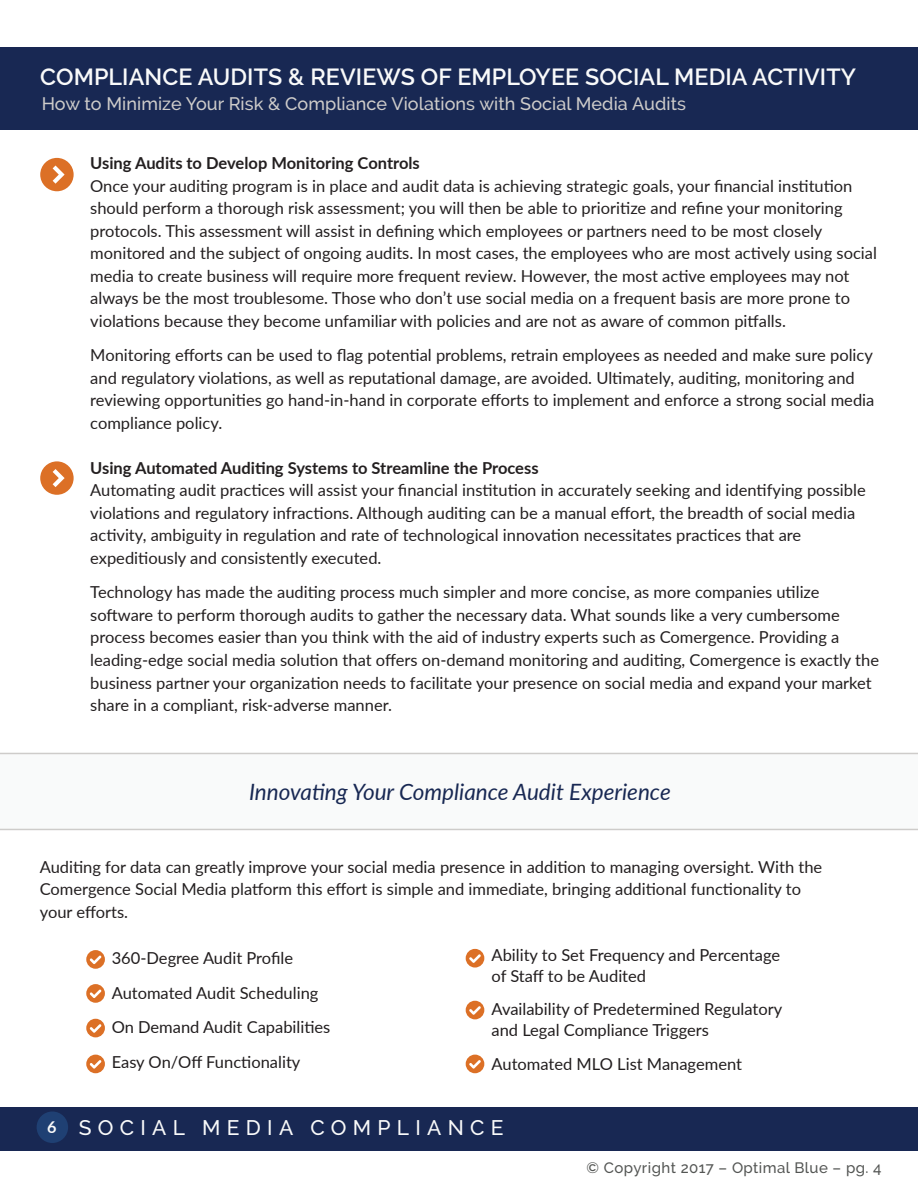
<style>
.page{position:relative;width:918px;height:1188px;background:#fff}
.page>*{position:absolute;margin:0;border:0;box-sizing:border-box;transform-origin:0 0}
.t1{font:600 23.25px "Raleway";letter-spacing:.005em;color:#f9fafa}
.t2{font:italic 22.5px "Lato";color:#182853}
.t3{font:500 21px "Raleway";letter-spacing:.3em;color:#f9fafa}
.t4{font:500 18px "Raleway";letter-spacing:.005em;color:#ceccca}
.t5{font:16.5px/22.5px "Lato";color:#231f20}
.t6{font:16.5px/34.5px "Lato";color:#211d1e}
.t7{font:700 16.5px "Lato";color:#231f20}
.t8{font:500 15px "Raleway";letter-spacing:.03em;color:#545654}
.s1{font-family:"Lato";font-weight:700;font-size:16.2px}
</style>
<div class="page">
<svg style="left:0;top:753px;width:918px;height:77px"></svg>
<svg style="left:86px;top:984px;width:19px;height:19px"></svg>
<svg style="left:86px;top:950px;width:19px;height:19px"></svg>
<svg style="left:86px;top:1019px;width:19px;height:18px"></svg>
<svg style="left:86px;top:1055px;width:19px;height:18px"></svg>
<svg style="left:466px;top:949px;width:18px;height:19px"></svg>
<svg style="left:466px;top:1001px;width:18px;height:18px"></svg>
<svg style="left:466px;top:1055px;width:18px;height:18px"></svg>
<svg style="left:40px;top:158px;width:34px;height:33px"></svg>
<svg style="left:40px;top:461px;width:34px;height:34px"></svg>
<div style="left:0;top:47px;width:918px;height:83px;background:#182853"></div>
<div style="left:0;top:1107px;width:918px;height:43px;background:#182853"></div>
<div style="left:37px;top:1111px;width:31px;height:32px;background:#1f4073;border-radius:50%"></div>
<h1 class="t1" style="left:40px;top:63px;width:817px">COMPLIANCE AUDITS &amp; REVIEWS OF EMPLOYEE SOCIAL MEDIA ACTIVITY</h1>
<p class="t4" style="left:42px;top:93px;width:646px">How to Minimize Your Risk &amp; Compliance Violations with Social Media Audits</p>
<p class="t7" style="left:90px;top:151px;width:331px">Using Audits to Develop Monitoring Controls</p>
<p class="t5" style="left:90px;top:174px;width:788px">Once your auditing program is in place and audit data is achieving strategic goals, your financial institution should perform a thorough risk assessment; you will then be able to prioritize and refine your monitoring protocols. This assessment will assist in defining which employees or partners need to be most closely monitored and the subject of ongoing audits. In most cases, the employees who are most actively using social media to create business will require more frequent review. However, the most active employees may not always be the most troublesome. Those who don’t use social media on a frequent basis are more prone to violations because they become unfamiliar with policies and are not as aware of common pitfalls.</p>
<p class="t5" style="left:90px;top:344px;width:786px">Monitoring efforts can be used to flag potential problems, retrain employees as needed and make sure policy and regulatory violations, as well as reputational damage, are avoided. Ultimately, auditing, monitoring and reviewing opportunities go hand-in-hand in corporate efforts to implement and enforce a strong social media compliance policy.</p>
<p class="t7" style="left:90px;top:456px;width:450px">Using Automated Auditing Systems to Streamline the Process</p>
<p class="t5" style="left:90px;top:479px;width:777px">Automating audit practices will assist your financial institution in accurately seeking and identifying possible violations and regulatory infractions. Although auditing can be a manual effort, the breadth of social media activity, ambiguity in regulation and rate of technological innovation necessitates practices that are expeditiously and consistently executed.</p>
<p class="t5" style="left:90px;top:581px;width:790px">Technology has made the auditing process much simpler and more concise, as more companies utilize software to perform thorough audits to gather the necessary data. What sounds like a very cumbersome process becomes easier than you think with the aid of industry experts such as Comergence. Providing a leading-edge social media solution that offers on-demand monitoring and auditing, Comergence is exactly the business partner your organization needs to facilitate your presence on social media and expand your market share in a compliant, risk-adverse manner.</p>
<h2 class="t2" style="left:249px;top:776px;width:423px">Innovating Your Compliance Audit Experience</h2>
<p class="t5" style="left:40px;top:855px;width:784px">Auditing for data can greatly improve your social media presence in addition to managing oversight. With the<br>Comergence Social Media platform this effort is simple and immediate, bringing additional functionality to your efforts.</p>
<p class="t6" style="left:112px;top:940px;width:220px">360-Degree Audit Profile<br>Automated Audit Scheduling<br>On Demand Audit Capabilities<br>Easy On/Off Functionality</p>
<p class="t6" style="left:492px;top:944px;width:290px;line-height:21px">Ability to Set Frequency and Percentage of Staff to be Audited</p>
<p class="t6" style="left:492px;top:998px;width:292px;line-height:21px">Availability of Predetermined Regulatory and Legal Compliance Triggers</p>
<p class="t6" style="left:492px;top:1046px;width:252px">Automated MLO List Management</p>
<p class="t3" style="left:47px;top:1115px;width:458px"><span class="s1">6</span> SOCIAL MEDIA COMPLIANCE</p>
<p class="t8" style="left:587px;top:1159px;width:297px">© Copyright 2017 – Optimal Blue – pg. 4</p>
</div>
